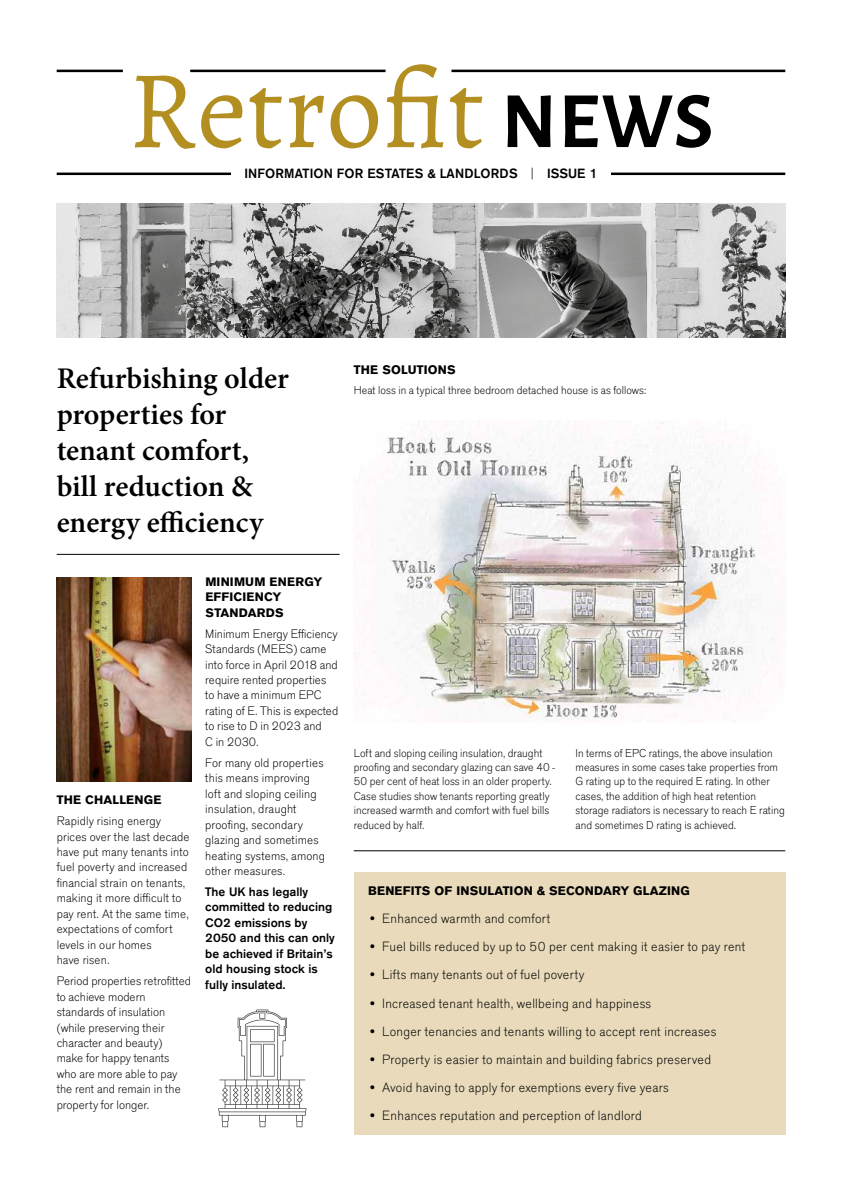
<style>
.page{position:relative;width:842px;height:1191px;background:#fff}
.page>*{position:absolute;margin:0;border:0;box-sizing:border-box;transform-origin:0 0}
.t1{font:111.5px "Alegreya";color:#b38e20}
.t2{font:600 30px/36px "Minion Pro";color:#000}
.t3{font:300 14px "Accius TOT";letter-spacing:.02em;color:#000}
.t4{font:500 14px "Accius TOT";letter-spacing:.015em;color:#000}
.t5{font:700 13px "Accius TOT";letter-spacing:.015em;color:#000}
.t6{font:300 12.9px/15.4px "Accius TOT";letter-spacing:.005em;color:#000}
.t7{font:500 12.9px/15.4px "Accius TOT";color:#000}
.t8{font:700 12.9px/15.4px "Accius TOT";letter-spacing:.015em;color:#000}
.t9{font:300 12px/14.4px "Accius TOT";color:#000}
.s1{font-family:"Alegreya Sans";font-weight:700;font-size:80px;color:#000}
.s2{font-weight:300}
</style>
<div class="page">
<img style="left:57px;top:577px;width:134px;height:204px">
<img style="left:355px;top:422px;width:419px;height:298px">
<hr style="left:57px;top:172px;width:728px;height:3px;background:#000">
<hr style="left:57px;top:70px;width:66px;height:2px;background:#000">
<hr style="left:451px;top:70px;width:334px;height:2px;background:#000">
<hr style="left:190px;top:70px;width:196px;height:2px;background:#000">
<div style="left:231px;top:157px;width:380px;height:32px;background:#fff"></div>
<img style="left:57px;top:203px;width:728px;height:134px">
<div style="left:354px;top:872px;width:431px;height:262px;background:#e8dabb"></div>
<hr style="left:57px;top:554px;width:283px;height:1px;background:#000">
<hr style="left:354px;top:850px;width:431px;height:1px;background:#000">
<svg style="left:218px;top:1009px;width:88px;height:118px"></svg>
<h1 class="t1" style="left:128px;top:42px;width:587px">Retrofit <span class="s1">NEWS</span></h1>
<p class="t4" style="left:244px;top:165px;width:355px">INFORMATION FOR ESTATES &amp; LANDLORDS <span class="s2">|</span> ISSUE 1</p>
<h2 class="t2" style="left:57px;top:360px;width:234px">Refurbishing older properties for tenant comfort, bill reduction &amp; energy efficiency</h2>
<p class="t8" style="left:57px;top:792px;width:106px">THE CHALLENGE</p>
<p class="t6" style="left:57px;top:813px;width:135px">Rapidly rising energy prices over the last decade have put many tenants into fuel poverty and increased financial strain on tenants, making it more difficult to pay rent. At the same time, expectations of comfort levels in our homes<br>have risen.</p>
<p class="t6" style="left:57px;top:973px;width:136px">Period properties retrofitted to achieve modern standards of insulation (while preserving their character and beauty) make for happy tenants who are more able to pay the rent and remain in the property for longer.</p>
<p class="t8" style="left:205px;top:574px;width:118px">MINIMUM ENERGY<br>EFFICIENCY<br>STANDARDS</p>
<p class="t6" style="left:205px;top:626px;width:135px">Minimum Energy Efficiency<br>Standards (MEES) came into force in April 2018 and require rented properties to have a minimum EPC rating of E. This is expected to rise to D in 2023 and<br>C in 2030.</p>
<p class="t6" style="left:205px;top:755px;width:121px">For many old properties this means improving loft and sloping ceiling insulation, draught proofing, secondary glazing and sometimes heating systems, among other measures.</p>
<p class="t7" style="left:205px;top:884px;width:131px">The UK has legally committed to reducing<br>CO2 emissions by<br>2050 and this can only be achieved if Britain’s old housing stock is fully insulated.</p>
<p class="t5" style="left:354px;top:363px;width:103px">THE SOLUTIONS</p>
<p class="t9" style="left:354px;top:383px;width:294px">Heat loss in a typical three bedroom detached house is as follows:</p>
<p class="t9" style="left:354px;top:745px;width:202px">Loft and sloping ceiling insulation, draught proofing and secondary glazing can save 40 - 50 per cent of heat loss in an older property.<br>Case studies show tenants reporting greatly increased warmth and comfort with fuel bills reduced by half.</p>
<p class="t9" style="left:575px;top:745px;width:211px">In terms of EPC ratings, the above insulation measures in some cases take properties from G rating up to the required E rating. In other cases, the addition of high heat retention storage radiators is necessary to reach E rating and sometimes D rating is achieved.</p>
<p class="t5" style="left:368px;top:883px;width:323px">BENEFITS OF INSULATION &amp; SECONDARY GLAZING</p>
<p class="t3" style="left:368px;top:910px;width:184px">• Enhanced warmth and comfort</p>
<p class="t3" style="left:368px;top:938px;width:379px">• Fuel bills reduced by up to 50 per cent making it easier to pay rent</p>
<p class="t3" style="left:368px;top:967px;width:218px">• Lifts many tenants out of fuel poverty</p>
<p class="t3" style="left:368px;top:995px;width:285px">• Increased tenant health, wellbeing and happiness</p>
<p class="t3" style="left:368px;top:1023px;width:350px">• Longer tenancies and tenants willing to accept rent increases</p>
<p class="t3" style="left:368px;top:1051px;width:345px">• Property is easier to maintain and building fabrics preserved</p>
<p class="t3" style="left:368px;top:1079px;width:302px">• Avoid having to apply for exemptions every five years</p>
<p class="t3" style="left:368px;top:1107px;width:275px">• Enhances reputation and perception of landlord</p>
</div>
